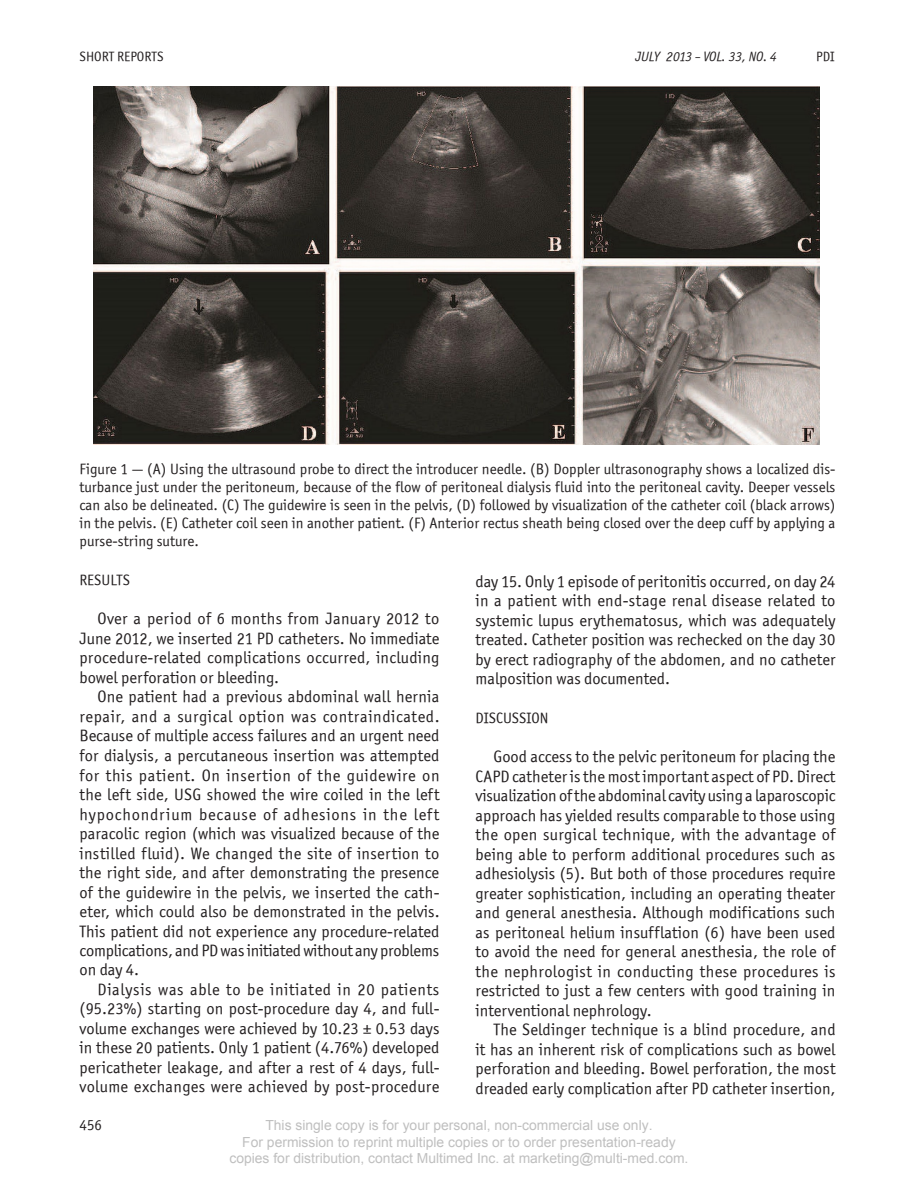
<style>
.page{position:relative;width:918px;height:1188px;background:#fff}
.page>*{position:absolute;margin:0;border:0;box-sizing:border-box;transform-origin:0 0}
.Body_text{font:16.5px/19.5px "Officina Sans ITCTT Book";color:#231f20;text-align:justify}
.Subhead_2{font:15px/18px "Officina Sans ITCTT Book";color:#231f20;text-align:justify}
.t1{font:13.8px/16.6px "Arial";color:#bfbfbf;text-align:center}
.t2{font:italic 13.5px "Officina Sans ITCTT Book";letter-spacing:-.005em;color:#231f20}
.t3{font:13.5px "Officina Sans ITCTT Book";color:#231f20}
</style>
<div class="page">
<img style="left:94px;top:87px;width:726px;height:357px">
<p class="t3" style="left:80px;top:49px;width:15px">Short</p>
<p class="t3" style="left:117px;top:49px;width:14px">Reports</p>
<p class="t2" style="left:635px;top:49px;width:143px">JULY 2013 – VOL. 33, NO. 4</p>
<p class="t3" style="left:816px;top:49px;width:20px">PDI</p>
<p class="Subhead_2" style="left:79px;top:460px;width:758px">Figure 1 — (A) Using the ultrasound probe to direct the introducer needle. (B) Doppler ultrasonography shows a localized dis&shy;turbance just under the peritoneum, because of the flow of peritoneal dialysis fluid into the peritoneal cavity. Deeper vessels can also be delineated. (C) The guidewire is seen in the pelvis, (D) followed by visualization of the catheter coil (black arrows) in the pelvis. (E) Catheter coil seen in another patient. (F) Anterior rectus sheath being closed over the deep cuff by applying a purse-string suture.</p>
<p class="Subhead_2" style="left:80px;top:571px;width:52px">RESULTS</p>
<p class="Body_text" style="left:79px;top:609px;width:362px;text-indent:18px">Over a period of 6 months from January 2012 to June 2012, we inserted 21 PD catheters. No immediate procedure-related complications occurred, including bowel perforation or bleeding.</p>
<p class="Body_text" style="left:79px;top:687px;width:362px;text-indent:18px">One patient had a previous abdominal wall hernia repair, and a surgical option was contraindicated.<br>Because of multiple access failures and an urgent need for dialysis, a percutaneous insertion was attempted for this patient. On insertion of the guidewire on the left side, USG showed the wire coiled in the left hypochondrium because of adhesions in the left paracolic region (which was visualized because of the instilled fluid). We changed the site of insertion to the right side, and after demonstrating the presence of the guidewire in the pelvis, we inserted the cath&shy;eter, which could also be demonstrated in the pelvis.<br>This patient did not experience any procedure-related complications, and PD was initiated without any problems on day 4.</p>
<p class="Body_text" style="left:80px;top:980px;width:362px;text-indent:18px">Dialysis was able to be initiated in 20 patients (95.23%) starting on post-procedure day 4, and full&shy;volume exchanges were achieved by 10.23 ± 0.53 days in these 20 patients. Only 1 patient (4.76%) developed pericatheter leakage, and after a rest of 4 days, full&shy;volume exchanges were achieved by post-procedure</p>
<p class="Body_text" style="left:476px;top:571px;width:362px">day 15. Only 1 episode of peritonitis occurred, on day 24 in a patient with end-stage renal disease related to systemic lupus erythematosus, which was adequately treated. Catheter position was rechecked on the day 30 by erect radiography of the abdomen, and no catheter malposition was documented.</p>
<p class="Subhead_2" style="left:476px;top:709px;width:74px">DISCUSSION</p>
<p class="Body_text" style="left:475px;top:747px;width:362px;text-indent:18px">Good access to the pelvic peritoneum for placing the CAPD catheter is the most important aspect of PD. Direct visualization of the abdominal cavity using a laparoscopic approach has yielded results comparable to those using the open surgical technique, with the advantage of being able to perform additional procedures such as adhesiolysis (5). But both of those procedures require greater sophistication, including an operating theater and general anesthesia. Although modifications such as peritoneal helium insufflation (6) have been used to avoid the need for general anesthesia, the role of the nephrologist in conducting these procedures is restricted to just a few centers with good training in interventional nephrology.</p>
<p class="Body_text" style="left:475px;top:1020px;width:362px;text-indent:18px">The Seldinger technique is a blind procedure, and it has an inherent risk of complications such as bowel perforation and bleeding. Bowel perforation, the most dreaded early complication after PD catheter insertion,</p>
<p class="Subhead_2" style="left:80px;top:1116px;width:24px">456</p>
<p class="t1" style="left:229px;top:1117px;width:460px">This single copy is for your personal, non-commercial use only.<br>For permission to reprint multiple copies or to order presentation-ready copies for distribution, contact Multimed Inc. at marketing@multi-med.com.</p>
</div>
